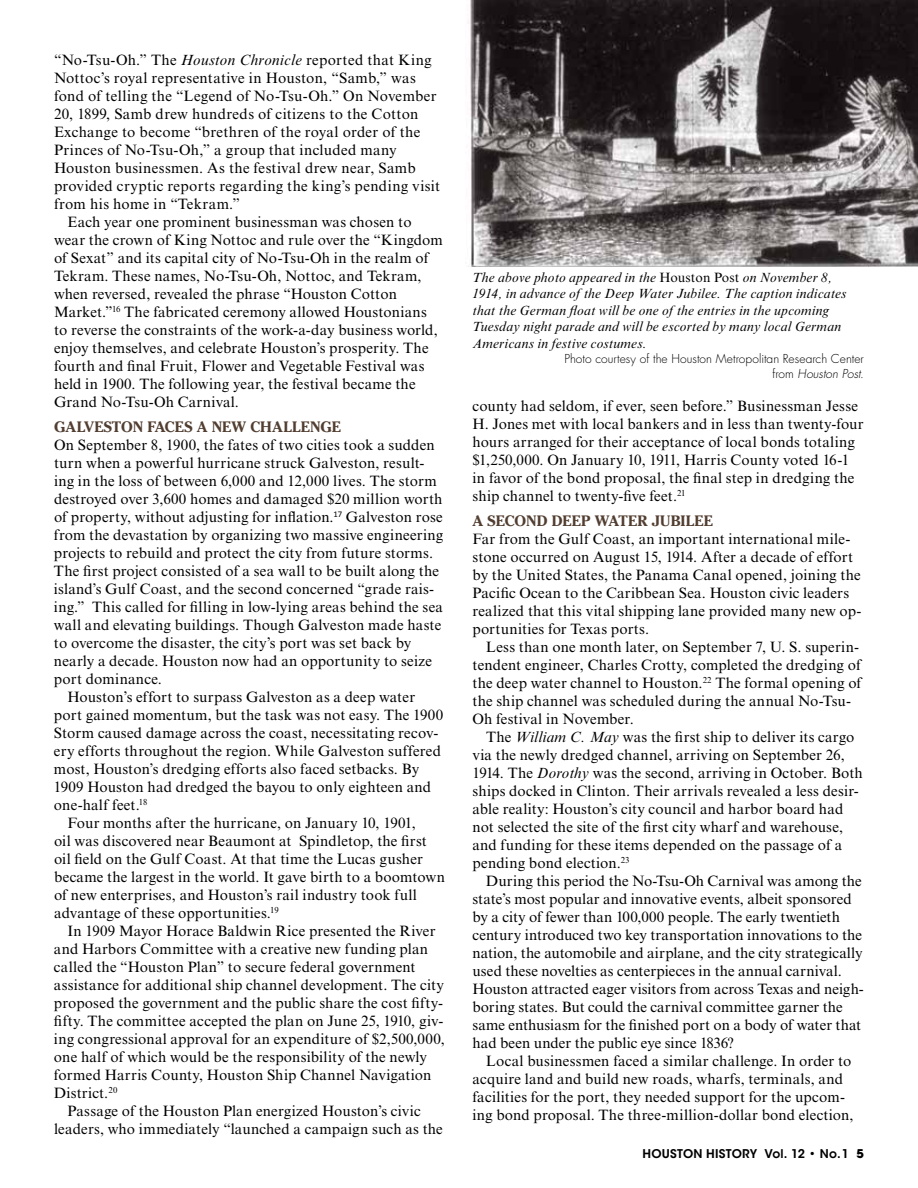
<style>
.page{position:relative;width:918px;height:1188px;background:#fff}
.page>*{position:absolute;margin:0;border:0;box-sizing:border-box;transform-origin:0 0}
.t1{font:15px/18px "Times New Roman MT Std";letter-spacing:.01em;color:#000}
.t2{font:700 15px "Cheltenham Std";letter-spacing:.01em;color:#523e31}
.t3{font:italic 13.5px/16.5px "Times New Roman MT Std";letter-spacing:.015em;color:#000}
.t4{font:300 12px/15px "Futura Std";letter-spacing:.005em;color:#000;text-align:right}
.t5{font:600 12px "ITC Avant Garde Std";letter-spacing:.02em;color:#000}
.s1{font-style:italic}
.s2{font-style:normal}
.s3{font-weight:700}
</style>
<div class="page">
<img style="left:468px;top:0;width:450px;height:267px">
<p class="t1" style="left:54px;top:51px;width:379px">“No-Tsu-Oh.” The <span class="s1">Houston Chronicle</span> reported that King</p>
<p class="t1" style="left:54px;top:69px;width:363px">Nottoc’s royal representative in Houston, “Samb,” was</p>
<p class="t1" style="left:54px;top:87px;width:384px">fond of telling the “Legend of No-Tsu-Oh.” On November</p>
<p class="t1" style="left:54px;top:105px;width:366px">20, 1899, Samb drew hundreds of citizens to the Cotton</p>
<p class="t1" style="left:54px;top:123px;width:368px">Exchange to become “brethren of the royal order of the</p>
<p class="t1" style="left:54px;top:141px;width:344px">Princes of No-Tsu-Oh,” a group that included many</p>
<p class="t1" style="left:54px;top:159px;width:363px">Houston businessmen. As the festival drew near, Samb</p>
<p class="t1" style="left:54px;top:177px;width:388px">provided cryptic reports regarding the king’s pending visit</p>
<p class="t1" style="left:54px;top:195px;width:188px">from his home in “Tekram.”</p>
<p class="t1" style="left:68px;top:213px;width:346px">Each year one prominent businessman was chosen to</p>
<p class="t1" style="left:54px;top:231px;width:390px">wear the crown of King Nottoc and rule over the “Kingdom</p>
<p class="t1" style="left:54px;top:249px;width:376px">of Sexat” and its capital city of No-Tsu-Oh in the realm of</p>
<p class="t1" style="left:54px;top:267px;width:369px">Tekram. These names, No-Tsu-Oh, Nottoc, and Tekram,</p>
<p class="t1" style="left:54px;top:285px;width:344px">when reversed, revealed the phrase “Houston Cotton</p>
<p class="t1" style="left:54px;top:303px;width:374px">Market.”<sup>16</sup> The fabricated ceremony allowed Houstonians</p>
<p class="t1" style="left:54px;top:321px;width:385px">to reverse the constraints of the work-a-day business world,</p>
<p class="t1" style="left:54px;top:339px;width:376px">enjoy themselves, and celebrate Houston’s prosperity. The</p>
<p class="t1" style="left:54px;top:357px;width:372px">fourth and final Fruit, Flower and Vegetable Festival was</p>
<p class="t1" style="left:54px;top:375px;width:363px">held in 1900. The following year, the festival became the</p>
<p class="t1" style="left:54px;top:393px;width:187px">Grand No-Tsu-Oh Carnival.</p>
<p class="t2" style="left:54px;top:417px;width:288px">GALVESTON FACES A NEW CHALLENGE</p>
<p class="t1" style="left:54px;top:435px;width:382px">On September 8, 1900, the fates of two cities took a sudden</p>
<p class="t1" style="left:54px;top:453px;width:372px">turn when a powerful hurricane struck Galveston, result-</p>
<p class="t1" style="left:54px;top:471px;width:384px">ing in the loss of between 6,000 and 12,000 lives. The storm</p>
<p class="t1" style="left:54px;top:489px;width:390px">destroyed over 3,600 homes and damaged $20 million worth</p>
<p class="t1" style="left:54px;top:507px;width:390px">of property, without adjusting for inflation.<sup>17</sup> Galveston rose</p>
<p class="t1" style="left:54px;top:525px;width:391px">from the devastation by organizing two massive engineering</p>
<p class="t1" style="left:54px;top:543px;width:381px">projects to rebuild and protect the city from future storms.</p>
<p class="t1" style="left:54px;top:561px;width:387px">The first project consisted of a sea wall to be built along the</p>
<p class="t1" style="left:54px;top:579px;width:382px">island’s Gulf Coast, and the second concerned “grade rais-</p>
<p class="t1" style="left:54px;top:597px;width:391px">ing.” This called for filling in low-lying areas behind the sea</p>
<p class="t1" style="left:54px;top:615px;width:389px">wall and elevating buildings. Though Galveston made haste</p>
<p class="t1" style="left:54px;top:633px;width:359px">to overcome the disaster, the city’s port was set back by</p>
<p class="t1" style="left:54px;top:651px;width:380px">nearly a decade. Houston now had an opportunity to seize</p>
<p class="t1" style="left:54px;top:669px;width:110px">port dominance.</p>
<p class="t1" style="left:67px;top:687px;width:349px">Houston’s effort to surpass Galveston as a deep water</p>
<p class="t1" style="left:54px;top:705px;width:391px">port gained momentum, but the task was not easy. The 1900</p>
<p class="t1" style="left:54px;top:723px;width:386px">Storm caused damage across the coast, necessitating recov-</p>
<p class="t1" style="left:54px;top:741px;width:388px">ery efforts throughout the region. While Galveston suffered</p>
<p class="t1" style="left:54px;top:759px;width:367px">most, Houston’s dredging efforts also faced setbacks. By</p>
<p class="t1" style="left:54px;top:777px;width:379px">1909 Houston had dredged the bayou to only eighteen and</p>
<p class="t1" style="left:54px;top:795px;width:95px">one-half feet.<sup>18</sup></p>
<p class="t1" style="left:68px;top:813px;width:350px">Four months after the hurricane, on January 10, 1901,</p>
<p class="t1" style="left:54px;top:831px;width:374px">oil was discovered near Beaumont at Spindletop, the first</p>
<p class="t1" style="left:54px;top:849px;width:370px">oil field on the Gulf Coast. At that time the Lucas gusher</p>
<p class="t1" style="left:54px;top:867px;width:393px">became the largest in the world. It gave birth to a boomtown</p>
<p class="t1" style="left:54px;top:885px;width:365px">of new enterprises, and Houston’s rail industry took full</p>
<p class="t1" style="left:54px;top:903px;width:226px">advantage of these opportunities.<sup>19</sup></p>
<p class="t1" style="left:67px;top:921px;width:369px">In 1909 Mayor Horace Baldwin Rice presented the River</p>
<p class="t1" style="left:54px;top:939px;width:376px">and Harbors Committee with a creative new funding plan</p>
<p class="t1" style="left:54px;top:957px;width:363px">called the “Houston Plan” to secure federal government</p>
<p class="t1" style="left:54px;top:975px;width:391px">assistance for additional ship channel development. The city</p>
<p class="t1" style="left:54px;top:993px;width:391px">proposed the government and the public share the cost fifty-</p>
<p class="t1" style="left:54px;top:1011px;width:391px">fifty. The committee accepted the plan on June 25, 1910, giv-</p>
<p class="t1" style="left:54px;top:1029px;width:392px">ing congressional approval for an expenditure of $2,500,000,</p>
<p class="t1" style="left:54px;top:1047px;width:375px">one half of which would be the responsibility of the newly</p>
<p class="t1" style="left:54px;top:1065px;width:379px">formed Harris County, Houston Ship Channel Navigation</p>
<p class="t1" style="left:54px;top:1083px;width:65px">District.<sup>20</sup></p>
<p class="t1" style="left:68px;top:1101px;width:355px">Passage of the Houston Plan energized Houston’s civic</p>
<p class="t1" style="left:54px;top:1119px;width:390px">leaders, who immediately “launched a campaign such as the</p>
<p class="t3" style="left:472px;top:269px;width:375px">The above photo appeared in the <span class="s2">Houston Post</span> on November 8, 1914, in advance of the Deep Water Jubilee. The caption indicates that the German float will be one of the entries in the upcoming Tuesday night parade and will be escorted by many local German Americans in festive costumes.</p>
<p class="t4" style="left:564px;top:351px;width:301px">Photo courtesy of the Houston Metropolitan Research Center from <span class="s1">Houston Post</span>.</p>
<p class="t1" style="left:472px;top:397px;width:393px">county had seldom, if ever, seen before.” Businessman Jesse H. Jones met with local bankers and in less than twenty-four hours arranged for their acceptance of local bonds totaling $1,250,000. On January 10, 1911, Harris County voted 16-1 in favor of the bond proposal, the final step in dredging the ship channel to twenty-five feet.<sup>21</sup></p>
<p class="t2" style="left:472px;top:512px;width:242px">A SECOND DEEP WATER JUBILEE</p>
<p class="t1" style="left:472px;top:530px;width:391px">Far from the Gulf Coast, an important international mile&shy;stone occurred on August 15, 1914. After a decade of effort by the United States, the Panama Canal opened, joining the Pacific Ocean to the Caribbean Sea. Houston civic leaders realized that this vital shipping lane provided many new op&shy;portunities for Texas ports.</p>
<p class="t1" style="left:472px;top:638px;width:391px;text-indent:14px">Less than one month later, on September 7, U. S. superin&shy;tendent engineer, Charles Crotty, completed the dredging of the deep water channel to Houston.<sup>22</sup> The formal opening of the ship channel was scheduled during the annual No-Tsu-Oh festival in November.</p>
<p class="t1" style="left:473px;top:728px;width:392px;text-indent:14px">The <span class="s1">William C. May</span> was the first ship to deliver its cargo via the newly dredged channel, arriving on September 26, 1914. The <span class="s1">Dorothy</span> was the second, arriving in October. Both ships docked in Clinton. Their arrivals revealed a less desir&shy;able reality: Houston’s city council and harbor board had not selected the site of the first city wharf and warehouse, and funding for these items depended on the passage of a pending bond election.<sup>23</sup></p>
<p class="t1" style="left:472px;top:872px;width:393px;text-indent:14px">During this period the No-Tsu-Oh Carnival was among the state’s most popular and innovative events, albeit sponsored by a city of fewer than 100,000 people. The early twentieth century introduced two key transportation innovations to the nation, the automobile and airplane, and the city strategically used these novelties as centerpieces in the annual carnival.<br>Houston attracted eager visitors from across Texas and neigh&shy;boring states. But could the carnival committee garner the same enthusiasm for the finished port on a body of water that had been under the public eye since 1836?</p>
<p class="t1" style="left:472px;top:1052px;width:383px;text-indent:14px">Local businessmen faced a similar challenge. In order to acquire land and build new roads, wharfs, terminals, and facilities for the port, they needed support for the upcom&shy;ing bond proposal. The three-million-dollar bond election,</p>
<p class="t5" style="left:643px;top:1146px;width:223px">HOUSTON HISTORY Vol. 12 • No.1 <span class="s3">5</span></p>
</div>
